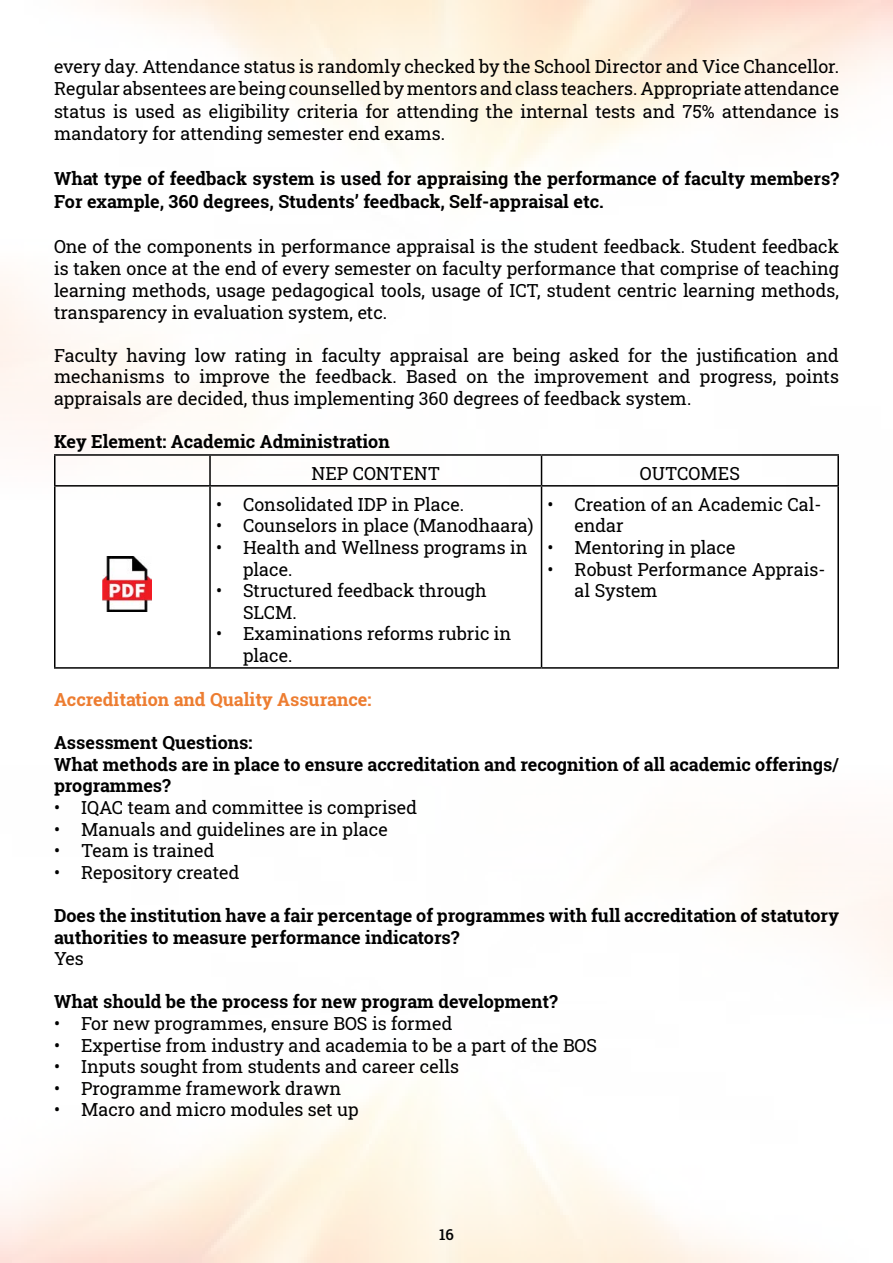
<style>
.page{position:relative;width:893px;height:1263px;background:#fff}
.page>*{position:absolute;margin:0;border:0;box-sizing:border-box;transform-origin:0 0}
.t1{font:18px/21.6px "Roboto Slab";color:#000}
.t2{font:700 18px/21.6px "Roboto Slab";color:#000}
.t3{font:700 18px "Roboto Slab";color:#ed7d31}
.t4{font:500 15px "Roboto Slab";color:#000}
</style>
<div class="page">
<hr style="left:54px;top:454px;width:156px;height:2px;background:#000">
<hr style="left:54px;top:456px;width:2px;height:29px;background:#000">
<hr style="left:210px;top:454px;width:331px;height:2px;background:#000">
<hr style="left:209px;top:456px;width:2px;height:29px;background:#000">
<hr style="left:541px;top:454px;width:298px;height:2px;background:#000">
<svg style="left:541px;top:456px;width:1px;height:29px"></svg>
<hr style="left:837px;top:456px;width:2px;height:29px;background:#000">
<hr style="left:54px;top:485px;width:156px;height:2px;background:#000">
<hr style="left:54px;top:487px;width:2px;height:180px;background:#000">
<hr style="left:210px;top:485px;width:331px;height:2px;background:#000">
<hr style="left:209px;top:487px;width:2px;height:180px;background:#000">
<hr style="left:541px;top:485px;width:298px;height:2px;background:#000">
<hr style="left:541px;top:487px;width:1px;height:180px;background:#000">
<hr style="left:837px;top:487px;width:2px;height:180px;background:#000">
<hr style="left:54px;top:667px;width:156px;height:2px;background:#000">
<hr style="left:210px;top:667px;width:331px;height:2px;background:#000">
<hr style="left:541px;top:667px;width:298px;height:2px;background:#000">
<img style="left:103px;top:556px;width:48px;height:56px">
<p class="t1" style="left:54px;top:55px;width:786px;line-height:22.5px;text-align:justify">every day. Attendance status is randomly checked by the School Director and Vice Chancellor.<br>Regular absentees are being counselled by mentors and class teachers. Appropriate attendance status is used as eligibility criteria for attending the internal tests and 75% attendance is mandatory for attending semester end exams.</p>
<p class="t2" style="left:54px;top:167px;width:786px;line-height:22.5px">What type of feedback system is used for appraising the performance of faculty members?<br>For example, 360 degrees, Students’ feedback, Self-appraisal etc.</p>
<p class="t1" style="left:54px;top:235px;width:786px;text-align:justify">One of the components in performance appraisal is the student feedback. Student feedback is taken once at the end of every semester on faculty performance that comprise of teaching learning methods, usage pedagogical tools, usage of ICT, student centric learning methods, transparency in evaluation system, etc.</p>
<p class="t1" style="left:54px;top:344px;width:786px;text-align:justify">Faculty having low rating in faculty appraisal are being asked for the justification and mechanisms to improve the feedback. Based on the improvement and progress, points appraisals are decided, thus implementing 360 degrees of feedback system.</p>
<p class="t2" style="left:54px;top:431px;width:337px">Key Element: Academic Administration</p>
<p class="t1" style="left:311px;top:462px;width:130px">NEP CONTENT</p>
<p class="t1" style="left:640px;top:462px;width:102px">OUTCOMES</p>
<p class="t1" style="left:216px;top:493px;width:250px">• Consolidated IDP in Place.</p>
<p class="t1" style="left:216px;top:514px;width:319px">• Counselors in place (Manodhaara)</p>
<p class="t1" style="left:243px;top:536px;width:286px;text-indent:-27px">• Health and Wellness programs in place.</p>
<p class="t1" style="left:243px;top:579px;width:245px;text-indent:-27px">• Structured feedback through<br>SLCM.</p>
<p class="t1" style="left:243px;top:622px;width:270px;text-indent:-27px">• Examinations reforms rubric in place.</p>
<p class="t1" style="left:574px;top:493px;width:248px;text-indent:-27px">• Creation of an Academic Cal&shy;endar</p>
<p class="t1" style="left:547px;top:536px;width:189px">• Mentoring in place</p>
<p class="t1" style="left:574px;top:558px;width:252px;text-indent:-27px">• Robust Performance Apprais&shy;al System</p>
<p class="t3" style="left:54px;top:687px;width:319px">Accreditation and Quality Assurance:</p>
<p class="t2" style="left:54px;top:731px;width:786px">Assessment Questions:<br>What methods are in place to ensure accreditation and recognition of all academic offerings/ programmes?</p>
<p class="t1" style="left:54px;top:796px;width:365px">• IQAC team and committee is comprised</p>
<p class="t1" style="left:54px;top:818px;width:335px">• Manuals and guidelines are in place</p>
<p class="t1" style="left:54px;top:839px;width:162px">• Team is trained</p>
<p class="t1" style="left:54px;top:861px;width:187px">• Repository created</p>
<p class="t2" style="left:54px;top:904px;width:786px">Does the institution have a fair percentage of programmes with full accreditation of statutory authorities to measure performance indicators?</p>
<p class="t1" style="left:54px;top:947px;width:31px">Yes</p>
<p class="t2" style="left:54px;top:991px;width:505px">What should be the process for new program development?</p>
<p class="t1" style="left:54px;top:1012px;width:400px">• For new programmes, ensure BOS is formed</p>
<p class="t1" style="left:54px;top:1034px;width:545px">• Expertise from industry and academia to be a part of the BOS</p>
<p class="t1" style="left:54px;top:1055px;width:407px">• Inputs sought from students and career cells</p>
<p class="t1" style="left:54px;top:1077px;width:289px">• Programme framework drawn</p>
<p class="t1" style="left:54px;top:1098px;width:306px">• Macro and micro modules set up</p>
<p class="t4" style="left:439px;top:1224px;width:16px">16</p>
</div>
